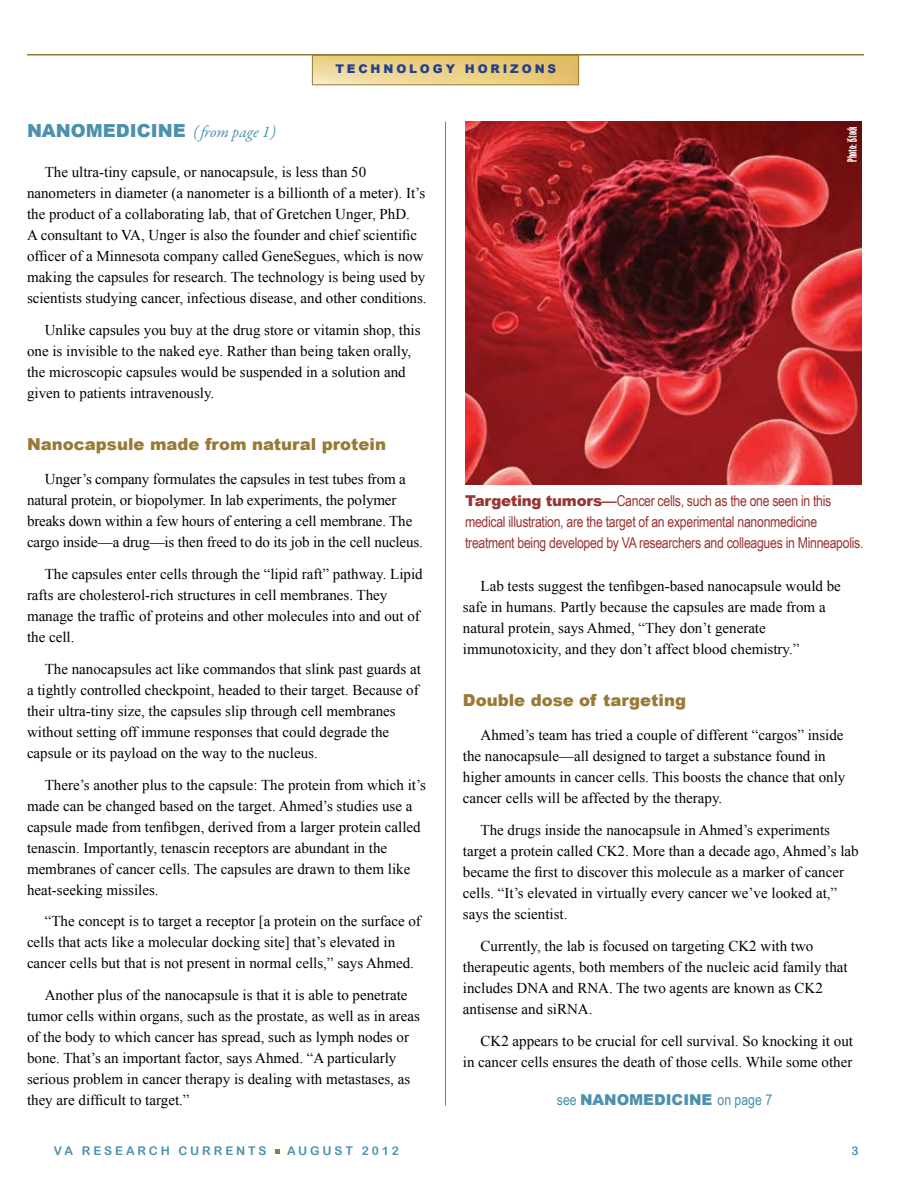
<style>
.page{position:relative;width:918px;height:1188px;background:#fff}
.page>*{position:absolute;margin:0;border:0;box-sizing:border-box;transform-origin:0 0}
.t1{font:900 18px "Arial";color:#4b91ad}
.t2{font:900 16.5px "Arial";color:#9a7934}
.t3{font:15px/21px "Times New Roman";color:#000}
.t4{font:15px/21px "Arial Narrow";letter-spacing:-.02em;color:#9a3434}
.t5{font:900 15px "Arial";color:#4b91ad}
.t6{font:12px "Arial Rounded MT Bold";letter-spacing:.24em;color:#4b91ad}
.t7{font:900 12px "Arial";letter-spacing:.24em;color:#23408d}
.t8{font:700 extra-condensed 12px "Gill Sans";color:#fff}
.s1{font-family:"Garamond Premr Pro";font-weight:400;font-style:italic;font-size:16.5px}
.s2{font-family:"Arial";font-weight:900}
.s3{font-family:"Arial Narrow";font-weight:400}
</style>
<div class="page">
<svg style="left:275px;top:1149px;width:5px;height:5px"></svg>
<img style="left:314px;top:57px;width:263px;height:26px">
<div style="left:312px;top:55px;width:267px;height:30px;border:1px solid #9a7934"></div>
<hr style="left:27px;top:54px;width:837px;height:2px;background:#9a7934">
<img style="left:465px;top:122px;width:396px;height:362px">
<hr style="left:445px;top:122px;width:1px;height:984px;background:#9a7934">
<p class="t1" style="left:27px;top:117px;width:251px">NANOMEDICINE <span class="s1">( from page 1)</span></p>
<p class="t7" style="left:335px;top:60px;width:222px">TECHNOLOGY HORIZONS</p>
<p class="t8" style="left:845px;top:162px;width:37px;rotate:-90deg">Photo: iStock</p>
<p class="t3" style="left:27px;top:161px;width:401px;text-indent:18px">The ultra-tiny capsule, or nanocapsule, is less than 50 nanometers in diameter (a nanometer is a billionth of a meter). It’s the product of a collaborating lab, that of Gretchen Unger, PhD.<br>A consultant to VA, Unger is also the founder and chief scientific officer of a Minnesota company called GeneSegues, which is now making the capsules for research. The technology is being used by scientists studying cancer, infectious disease, and other conditions.</p>
<p class="t3" style="left:27px;top:319px;width:395px;text-indent:18px">Unlike capsules you buy at the drug store or vitamin shop, this one is invisible to the naked eye. Rather than being taken orally, the microscopic capsules would be suspended in a solution and given to patients intravenously.</p>
<p class="t2" style="left:27px;top:432px;width:361px">Nanocapsule made from natural protein</p>
<p class="t3" style="left:27px;top:469px;width:397px;text-indent:18px">Unger’s company formulates the capsules in test tubes from a natural protein, or biopolymer. In lab experiments, the polymer breaks down within a few hours of entering a cell membrane. The cargo inside—a drug—is then freed to do its job in the cell nucleus.</p>
<p class="t3" style="left:27px;top:563px;width:397px;text-indent:18px">The capsules enter cells through the “lipid raft” pathway. Lipid rafts are cholesterol-rich structures in cell membranes. They manage the traffic of proteins and other molecules into and out of the cell.</p>
<p class="t3" style="left:27px;top:658px;width:395px;text-indent:18px">The nanocapsules act like commandos that slink past guards at a tightly controlled checkpoint, headed to their target. Because of their ultra-tiny size, the capsules slip through cell membranes without setting off immune responses that could degrade the capsule or its payload on the way to the nucleus.</p>
<p class="t3" style="left:27px;top:774px;width:400px;text-indent:18px">There’s another plus to the capsule: The protein from which it’s made can be changed based on the target. Ahmed’s studies use a capsule made from tenfibgen, derived from a larger protein called tenascin. Importantly, tenascin receptors are abundant in the membranes of cancer cells. The capsules are drawn to them like heat-seeking missiles.</p>
<p class="t3" style="left:27px;top:911px;width:395px;text-indent:18px">“The concept is to target a receptor [a protein on the surface of cells that acts like a molecular docking site] that’s elevated in cancer cells but that is not present in normal cells,” says Ahmed.</p>
<p class="t3" style="left:27px;top:985px;width:394px;text-indent:18px">Another plus of the nanocapsule is that it is able to penetrate tumor cells within organs, such as the prostate, as well as in areas of the body to which cancer has spread, such as lymph nodes or bone. That’s an important factor, says Ahmed. “A particularly serious problem in cancer therapy is dealing with metastases, as they are difficult to target.”</p>
<p class="t6" style="left:54px;top:1143px;width:214px">VA RESEARCH CURRENTS</p>
<p class="t6" style="left:287px;top:1143px;width:47px">AU GUST</p>
<p class="t6" style="left:362px;top:1143px;width:38px">2012</p>
<p class="t4" style="left:465px;top:490px;width:400px"><span class="s2">Targeting tumors—</span>Cancer cells, such as the one seen in this medical illustration, are the target of an experimental nanonmedicine treatment being developed by VA researchers and colleagues in Minneapolis.</p>
<p class="t3" style="left:463px;top:575px;width:380px;text-indent:18px">Lab tests suggest the tenfibgen-based nanocapsule would be safe in humans. Partly because the capsules are made from a natural protein, says Ahmed, “They don’t generate immunotoxicity, and they don’t affect blood chemistry.”</p>
<p class="t2" style="left:463px;top:688px;width:225px">Double dose of targeting</p>
<p class="t3" style="left:463px;top:725px;width:384px;text-indent:18px">Ahmed’s team has tried a couple of different “cargos” inside the nanocapsule—all designed to target a substance found in higher amounts in cancer cells. This boosts the chance that only cancer cells will be affected by the therapy.</p>
<p class="t3" style="left:463px;top:820px;width:397px;text-indent:18px">The drugs inside the nanocapsule in Ahmed’s experiments target a protein called CK2. More than a decade ago, Ahmed’s lab became the first to discover this molecule as a marker of cancer cells. “It’s elevated in virtually every cancer we’ve looked at,” says the scientist.</p>
<p class="t3" style="left:463px;top:935px;width:386px;text-indent:18px">Currently, the lab is focused on targeting CK2 with two therapeutic agents, both members of the nucleic acid family that includes DNA and RNA. The two agents are known as CK2 antisense and siRNA.</p>
<p class="t3" style="left:463px;top:1030px;width:392px;text-align:right">CK2 appears to be crucial for cell survival. So knocking it out<br>in cancer cells ensures the death of those cells. While some other</p>
<p class="t5" style="left:557px;top:1089px;width:217px"><span class="s3">see</span> NANOMEDICINE <span class="s3">on page 7</span></p>
</div>
